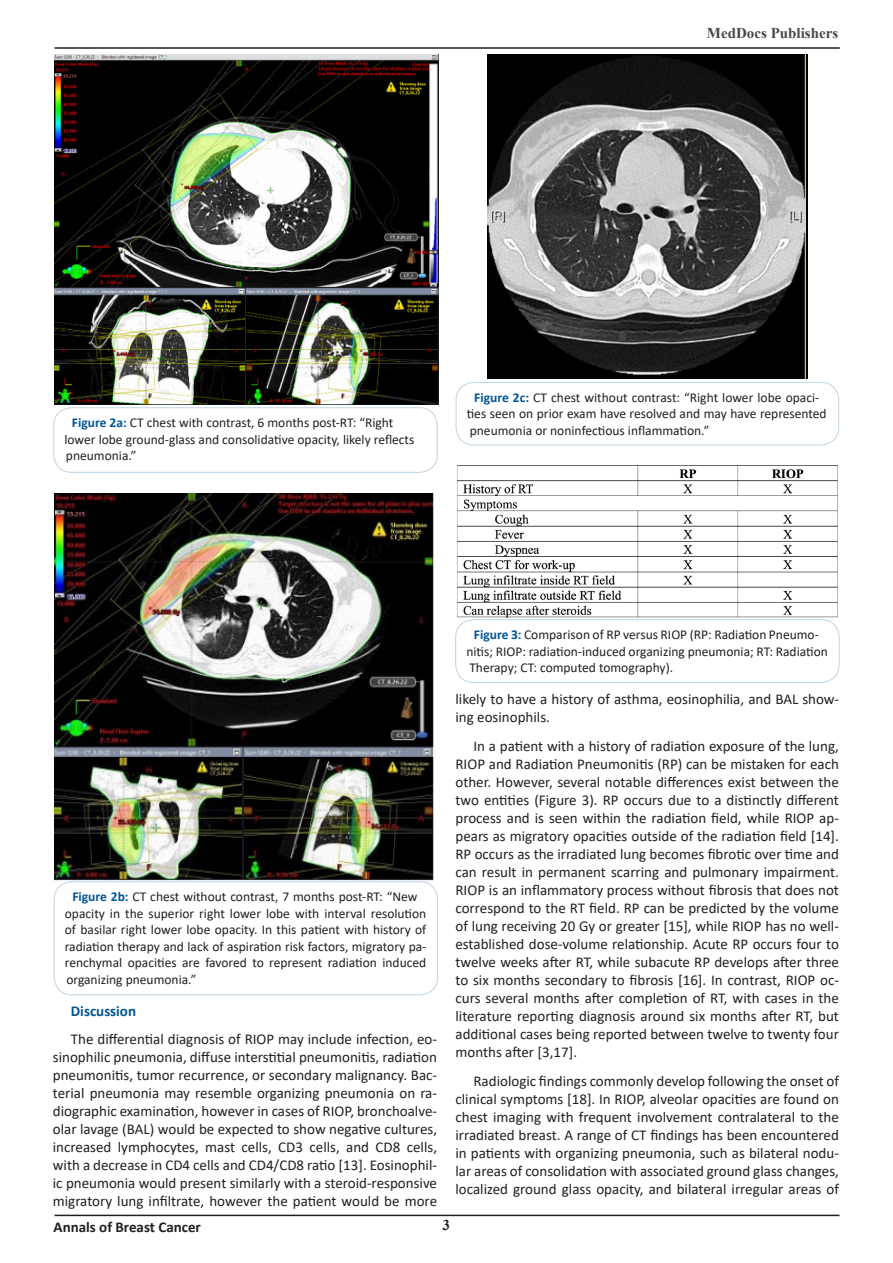
<style>
.page{position:relative;width:893px;height:1263px;background:#fff}
.page>*{position:absolute;margin:0;border:0;box-sizing:border-box;transform-origin:0 0}
.t1{font:15px/18px "Calibri";color:#231f20;text-align:justify}
.t2{font:700 15px "Calibri";color:#231f20}
.t3{font:700 15px "Times New Roman";color:#464b47}
.t4{font:700 15px "Calibri";color:#005596}
.t5{font:700 15px "Times New Roman";color:#231f20}
.t6{font:13.5px/16.5px "Calibri";color:#231f20}
.s1{font-weight:700;color:#005596}
</style>
<div class="page">
<hr style="left:55px;top:47px;width:785px;height:2px;background:#231f20">
<hr style="left:54px;top:1214px;width:785px;height:2px;background:#231f20">
<img style="left:54px;top:54px;width:384px;height:350px">
<div style="left:54px;top:408px;width:383px;height:64px;border:1px solid #bfd4e5;border-radius:18px"></div>
<img style="left:54px;top:493px;width:380px;height:388px">
<div style="left:54px;top:881px;width:384px;height:114px;border:1px solid #bfd4e5;border-radius:18px"></div>
<img style="left:487px;top:54px;width:321px;height:325px">
<div style="left:456px;top:382px;width:383px;height:63px;border:1px solid #bfd4e5;border-radius:18px"></div>
<img style="left:457px;top:465px;width:381px;height:153px">
<div style="left:455px;top:619px;width:384px;height:63px;border:1px solid #bfd4e5;border-radius:18px"></div>
<p class="t3" style="left:707px;top:22px;width:133px">MedDocs Publishers</p>
<p class="t6" style="left:64px;top:414px;width:351px;text-indent:8px"><span class="s1">Figure 2a:</span> CT chest with contrast, 6 months post-RT: “Right lower lobe ground-glass and consolidative opacity, likely reflects pneumonia.”</p>
<p class="t6" style="left:467px;top:389px;width:361px;text-indent:8px"><span class="s1">Figure 2c:</span> CT chest without contrast: “Right lower lobe opaci&shy;ties seen on prior exam have resolved and may have represented pneumonia or noninfectious inflammation.”</p>
<p class="t6" style="left:65px;top:888px;width:363px;text-indent:8px"><span class="s1">Figure 2b:</span> CT chest without contrast, 7 months post-RT: “New opacity in the superior right lower lobe with interval resolution of basilar right lower lobe opacity. In this patient with history of radiation therapy and lack of aspiration risk factors, migratory pa&shy;renchymal opacities are favored to represent radiation induced organizing pneumonia.”</p>
<p class="t4" style="left:71px;top:1000px;width:67px">Discussion</p>
<p class="t1" style="left:53px;top:1030px;width:386px;text-indent:18px">The differential diagnosis of RIOP may include infection, eo&shy;sinophilic pneumonia, diffuse interstitial pneumonitis, radiation pneumonitis, tumor recurrence, or secondary malignancy. Bac&shy;terial pneumonia may resemble organizing pneumonia on ra&shy;diographic examination, however in cases of RIOP, bronchoalve&shy;olar lavage (BAL) would be expected to show negative cultures, increased lymphocytes, mast cells, CD3 cells, and CD8 cells, with a decrease in CD4 cells and CD4/CD8 ratio [13]. Eosinophil&shy;ic pneumonia would present similarly with a steroid-responsive migratory lung infiltrate, however the patient would be more</p>
<p class="t6" style="left:466px;top:626px;width:363px;text-indent:8px"><span class="s1">Figure 3:</span> Comparison of RP versus RIOP (RP: Radiation Pneumo&shy;nitis; RIOP: radiation-induced organizing pneumonia; RT: Radiation<br>Therapy; CT: computed tomography).</p>
<p class="t1" style="left:455px;top:690px;width:385px">likely to have a history of asthma, eosinophilia, and BAL show&shy;ing eosinophils.</p>
<p class="t1" style="left:455px;top:737px;width:385px;text-indent:18px">In a patient with a history of radiation exposure of the lung, RIOP and Radiation Pneumonitis (RP) can be mistaken for each other. However, several notable differences exist between the two entities (Figure 3). RP occurs due to a distinctly different process and is seen within the radiation field, while RIOP ap&shy;pears as migratory opacities outside of the radiation field [14].<br>RP occurs as the irradiated lung becomes fibrotic over time and can result in permanent scarring and pulmonary impairment.<br>RIOP is an inflammatory process without fibrosis that does not correspond to the RT field. RP can be predicted by the volume of lung receiving 20 Gy or greater [15], while RIOP has no well&shy;established dose-volume relationship. Acute RP occurs four to twelve weeks after RT, while subacute RP develops after three to six months secondary to fibrosis [16]. In contrast, RIOP oc&shy;curs several months after completion of RT, with cases in the literature reporting diagnosis around six months after RT, but additional cases being reported between twelve to twenty four months after [3,17].</p>
<p class="t1" style="left:455px;top:1071px;width:385px;text-indent:18px">Radiologic findings commonly develop following the onset of clinical symptoms [18]. In RIOP, alveolar opacities are found on chest imaging with frequent involvement contralateral to the irradiated breast. A range of CT findings has been encountered in patients with organizing pneumonia, such as bilateral nodu&shy;lar areas of consolidation with associated ground glass changes, localized ground glass opacity, and bilateral irregular areas of</p>
<p class="t2" style="left:54px;top:1217px;width:149px">Annals of Breast Cancer</p>
<p class="t5" style="left:442px;top:1214px;width:9px">3</p>
</div>
